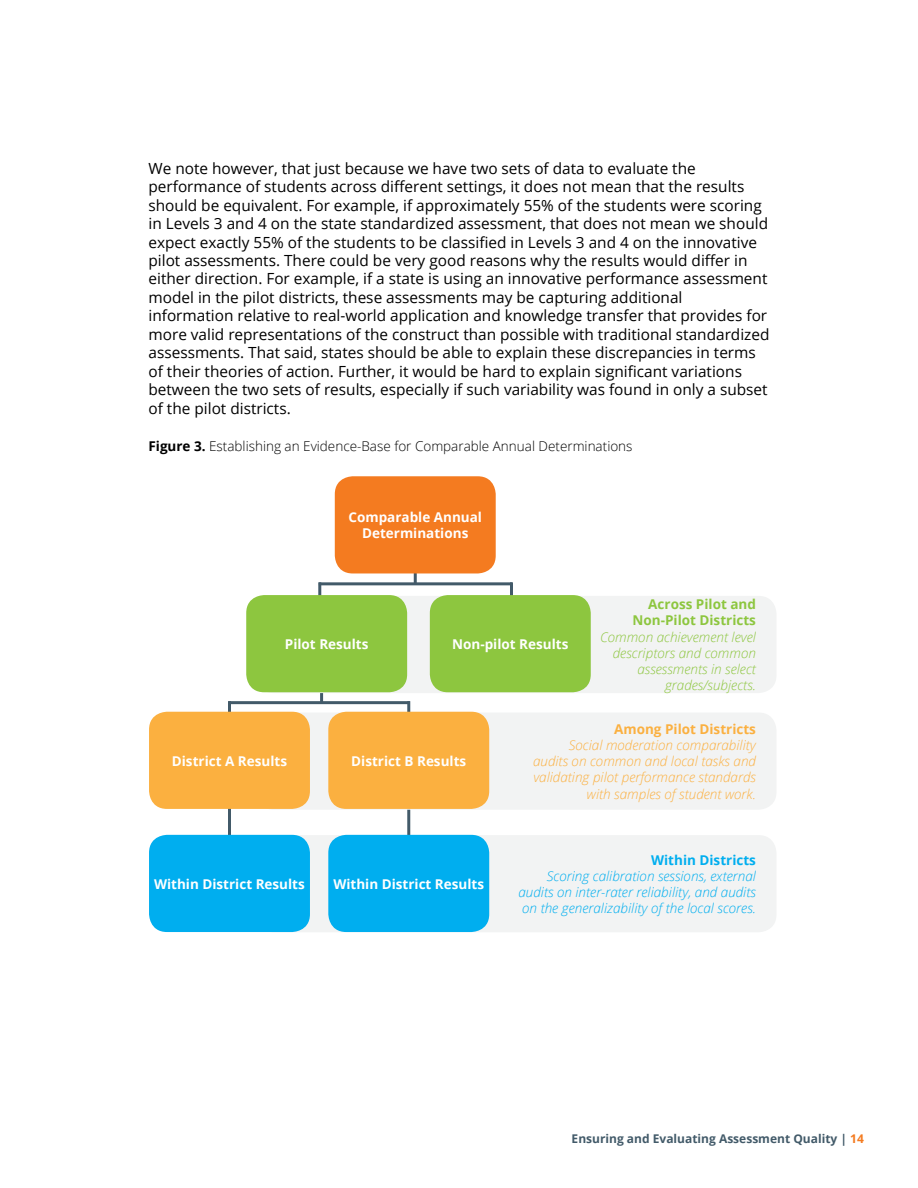
<style>
.page{position:relative;width:918px;height:1188px;background:#fff}
.page>*{position:absolute;margin:0;border:0;box-sizing:border-box;transform-origin:0 0}
.t1{font:15.3px/18.5px "Open Sans";color:#000}
.t2{font:700 13.5px/16.2px "Open Sans";color:#fff;text-align:center}
.t3{font:italic 300 13.5px/16.2px "Open Sans";color:#fbb040;text-align:right}
.t4{font:italic 300 13.5px/16.2px "Open Sans";color:#00aeef;text-align:justify}
.t5{font:italic 300 13.5px/16.2px "Open Sans";color:#8dc63f;text-align:right}
.t6{font:300 13.5px "Open Sans";color:#000}
.t7{font:700 13.5px/16.2px "Open Sans";color:#8dc63f;text-align:right}
.t8{font:700 13.5px "Open Sans";color:#fbb040}
.t9{font:700 13.5px "Open Sans";color:#00aeef}
.t10{font:700 12px "Open Sans";color:#425a69}
.s1{font-weight:700}
.s2{color:#f47b20}
</style>
<div class="page">
<hr style="left:414px;top:556px;width:3px;height:29px;background:#425a69">
<hr style="left:228px;top:701px;width:3px;height:166px;background:#425a69">
<hr style="left:407px;top:701px;width:3px;height:174px;background:#425a69">
<hr style="left:320px;top:675px;width:3px;height:29px;background:#425a69">
<hr style="left:318px;top:582px;width:3px;height:29px;background:#425a69">
<hr style="left:510px;top:582px;width:3px;height:29px;background:#425a69">
<div style="left:256px;top:596px;width:521px;height:97px;background:#f2f3f3;border-radius:18px"></div>
<div style="left:256px;top:713px;width:521px;height:97px;background:#f2f3f3;border-radius:18px"></div>
<div style="left:256px;top:835px;width:521px;height:97px;background:#f2f3f3;border-radius:18px"></div>
<div style="left:335px;top:476px;width:161px;height:97px;background:#f47b20;border-radius:18px"></div>
<div style="left:246px;top:595px;width:161px;height:97px;background:#8dc63f;border-radius:18px"></div>
<div style="left:430px;top:595px;width:161px;height:97px;background:#8dc63f;border-radius:18px"></div>
<div style="left:149px;top:712px;width:161px;height:97px;background:#fbb040;border-radius:18px"></div>
<div style="left:149px;top:835px;width:161px;height:97px;background:#00aeef;border-radius:18px"></div>
<div style="left:328px;top:712px;width:161px;height:97px;background:#fbb040;border-radius:18px"></div>
<div style="left:328px;top:835px;width:161px;height:97px;background:#00aeef;border-radius:18px"></div>
<hr style="left:319px;top:582px;width:193px;height:3px;background:#425a69">
<hr style="left:228px;top:701px;width:182px;height:3px;background:#425a69">
<p class="t1" style="left:148px;top:159px;width:623px">We note however, that just because we have two sets of data to evaluate the performance of students across different settings, it does not mean that the results should be equivalent. For example, if approximately 55% of the students were scoring in Levels 3 and 4 on the state standardized assessment, that does not mean we should expect exactly 55% of the students to be classified in Levels 3 and 4 on the innovative pilot assessments. There could be very good reasons why the results would differ in either direction. For example, if a state is using an innovative performance assessment model in the pilot districts, these assessments may be capturing additional information relative to real-world application and knowledge transfer that provides for more valid representations of the construct than possible with traditional standardized assessments. That said, states should be able to explain these discrepancies in terms of their theories of action. Further, it would be hard to explain significant variations between the two sets of results, especially if such variability was found in only a subset of the pilot districts.</p>
<p class="t6" style="left:148px;top:436px;width:486px"><span class="s1">Figure 3.</span> Establishing an Evidence-Base for Comparable Annual Determinations</p>
<p class="t2" style="left:348px;top:509px;width:135px">Comparable Annual<br>Determinations</p>
<p class="t7" style="left:633px;top:596px;width:125px">Across Pilot and<br>Non-Pilot Districts</p>
<p class="t5" style="left:600px;top:628px;width:157px">Common achievement level descriptors and common assessments in select grades/subjects.</p>
<p class="t8" style="left:614px;top:719px;width:143px">Among Pilot Districts</p>
<p class="t3" style="left:533px;top:737px;width:224px">Social moderation comparability audits on common and local tasks and validating pilot performance standards with samples of student work.</p>
<p class="t2" style="left:285px;top:636px;width:85px">Pilot Results</p>
<p class="t2" style="left:452px;top:636px;width:118px">Non-pilot Results</p>
<p class="t2" style="left:172px;top:752px;width:117px">District A Results</p>
<p class="t2" style="left:351px;top:752px;width:116px">District B Results</p>
<p class="t2" style="left:154px;top:876px;width:152px">Within District Results</p>
<p class="t2" style="left:333px;top:876px;width:152px">Within District Results</p>
<p class="t9" style="left:651px;top:850px;width:106px">Within Districts</p>
<p class="t4" style="left:518px;top:867px;width:239px;text-indent:28px">Scoring calibration sessions, external audits on inter-rater reliability, and audits on the generalizability of the local scores.</p>
<p class="t10" style="left:572px;top:1130px;width:294px">Ensuring and Evaluating Assessment Quality | <span class="s2">14</span></p>
</div>
